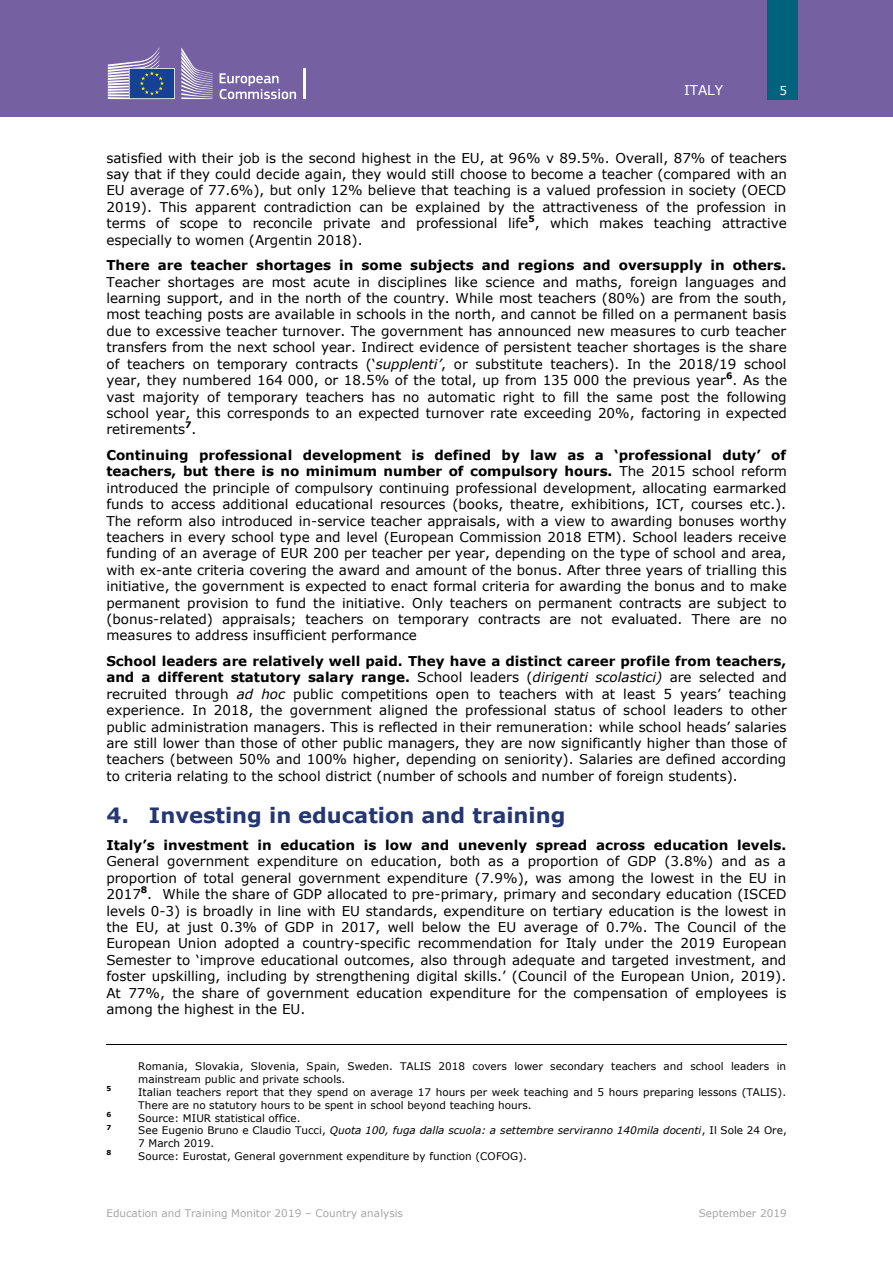
<style>
.page{position:relative;width:893px;height:1264px;background:#fff}
.page>*{position:absolute;margin:0;border:0;box-sizing:border-box;transform-origin:0 0}
.t1{font:700 21px "Verdana";color:#263673}
.t2{font:13.5px/16.4px "Verdana";color:#000;text-align:justify}
.t3{font:13.5px "Verdana";letter-spacing:-.005em;color:#fff}
.t4{font:12px "Verdana";color:#fff}
.t5{font:10.5px/12.8px "Verdana";letter-spacing:.005em;color:#000}
.t6{font:italic 10.5px/12.8px "Verdana";color:#000}
.t7{font:10.5px "Verdana";color:#a6a6a6}
.t8{font:700 6.9px "Verdana";color:#000}
.s1{font-weight:700}
.s2{font-style:italic}
.s3{font-style:normal}
</style>
<div class="page">
<div style="left:0;top:0;width:893px;height:116px;background:#7561a2"></div>
<div style="left:767px;top:0;width:31px;height:99px;background:#00637e"></div>
<svg style="left:220px;top:73px;width:76px;height:26px"></svg>
<hr style="left:303px;top:68px;width:2px;height:31px;background:#fff">
<svg style="left:181px;top:47px;width:32px;height:52px"></svg>
<svg style="left:108px;top:47px;width:67px;height:52px"></svg>
<hr style="left:106px;top:1043px;width:681px;height:1px;background:#000">
<p class="t3" style="left:684px;top:81px;width:40px">ITALY</p>
<p class="t4" style="left:779px;top:82px;width:9px">5</p>
<p class="t2" style="left:106px;top:149px;width:682px">satisfied with their job is the second highest in the EU, at 96% v 89.5%. Overall, 87% of teachers say that if they could decide again, they would still choose to become a teacher (compared with an EU average of 77.6%), but only 12% believe that teaching is a valued profession in society (OECD 2019). This apparent contradiction can be explained by the attractiveness of the profession in terms of scope to reconcile private and professional life<sup>5</sup>, which makes teaching attractive especially to women (Argentin 2018).</p>
<p class="t2" style="left:106px;top:256px;width:682px"><span class="s1">There are teacher shortages in some subjects and regions and oversupply in others.<br></span>Teacher shortages are most acute in disciplines like science and maths, foreign languages and learning support, and in the north of the country. While most teachers (80%) are from the south, most teaching posts are available in schools in the north, and cannot be filled on a permanent basis due to excessive teacher turnover. The government has announced new measures to curb teacher transfers from the next school year. Indirect evidence of persistent teacher shortages is the share of teachers on temporary contracts (‘<span class="s2">supplenti’</span>, or substitute teachers). In the 2018/19 school year, they numbered 164 000, or 18.5% of the total, up from 135 000 the previous year<sup>6</sup>. As the vast majority of temporary teachers has no automatic right to fill the same post the following school year, this corresponds to an expected turnover rate exceeding 20%, factoring in expected retirements<sup>7</sup>.</p>
<p class="t2" style="left:106px;top:446px;width:682px"><span class="s1">Continuing professional development is defined by law as a ‘professional duty’ of teachers, but there is no minimum number of compulsory hours.</span> The 2015 school reform introduced the principle of compulsory continuing professional development, allocating earmarked funds to access additional educational resources (books, theatre, exhibitions, ICT, courses etc.).<br>The reform also introduced in-service teacher appraisals, with a view to awarding bonuses worthy teachers in every school type and level (European Commission 2018 ETM). School leaders receive funding of an average of EUR 200 per teacher per year, depending on the type of school and area, with ex-ante criteria covering the award and amount of the bonus. After three years of trialling this initiative, the government is expected to enact formal criteria for awarding the bonus and to make permanent provision to fund the initiative. Only teachers on permanent contracts are subject to (bonus-related) appraisals; teachers on temporary contracts are not evaluated. There are no measures to address insufficient performance</p>
<p class="t2" style="left:106px;top:652px;width:682px"><span class="s1">School leaders are relatively well paid. They have a distinct career profile from teachers, and a different statutory salary range.</span> School leaders (<span class="s2">dirigenti scolastici)</span> are selected and recruited through <span class="s2">ad hoc</span> public competitions open to teachers with at least 5 years’ teaching experience. In 2018, the government aligned the professional status of school leaders to other public administration managers. This is reflected in their remuneration: while school heads’ salaries are still lower than those of other public managers, they are now significantly higher than those of teachers (between 50% and 100% higher, depending on seniority). Salaries are defined according to criteria relating to the school district (number of schools and number of foreign students).</p>
<h1 class="t1" style="left:106px;top:801px;width:460px">4. Investing in education and training</h1>
<p class="t2" style="left:106px;top:836px;width:682px"><span class="s1">Italy’s investment in education is low and unevenly spread across education levels.<br></span>General government expenditure on education, both as a proportion of GDP (3.8%) and as a proportion of total general government expenditure (7.9%), was among the lowest in the EU in 2017<sup>8</sup>. While the share of GDP allocated to pre-primary, primary and secondary education (ISCED levels 0-3) is broadly in line with EU standards, expenditure on tertiary education is the lowest in the EU, at just 0.3% of GDP in 2017, well below the EU average of 0.7%. The Council of the European Union adopted a country-specific recommendation for Italy under the 2019 European Semester to ‘improve educational outcomes, also through adequate and targeted investment, and foster upskilling, including by strengthening digital skills.’ (Council of the European Union, 2019).<br>At 77%, the share of government education expenditure for the compensation of employees is among the highest in the EU.</p>
<p class="t5" style="left:138px;top:1059px;width:649px">Romania, Slovakia, Slovenia, Spain, Sweden. TALIS 2018 covers lower secondary teachers and school leaders in mainstream public and private schools.</p>
<p class="t8" style="left:106px;top:1084px;width:6px">5</p>
<p class="t5" style="left:138px;top:1085px;width:649px">Italian teachers report that they spend on average 17 hours per week teaching and 5 hours preparing lessons (TALIS).<br>There are no statutory hours to be spent in school beyond teaching hours.</p>
<p class="t8" style="left:106px;top:1109px;width:6px">6</p>
<p class="t5" style="left:138px;top:1110px;width:164px">Source: MIUR statistical office.</p>
<p class="t8" style="left:106px;top:1122px;width:6px">7</p>
<p class="t6" style="left:138px;top:1123px;width:650px"><span class="s3">See Eugenio Bruno e Claudio Tucci,</span> Quota 100, fuga dalla scuola: a settembre serviranno 140mila docenti<span class="s3">, Il Sole 24 Ore,<br>7 March 2019.</span></p>
<p class="t8" style="left:106px;top:1147px;width:6px">8</p>
<p class="t5" style="left:138px;top:1148px;width:390px">Source: Eurostat, General government expenditure by function (COFOG).</p>
<p class="t7" style="left:106px;top:1205px;width:298px">Education and Training Monitor 2019 – Country analysis</p>
<p class="t7" style="left:699px;top:1205px;width:89px">September 2019</p>
</div>
